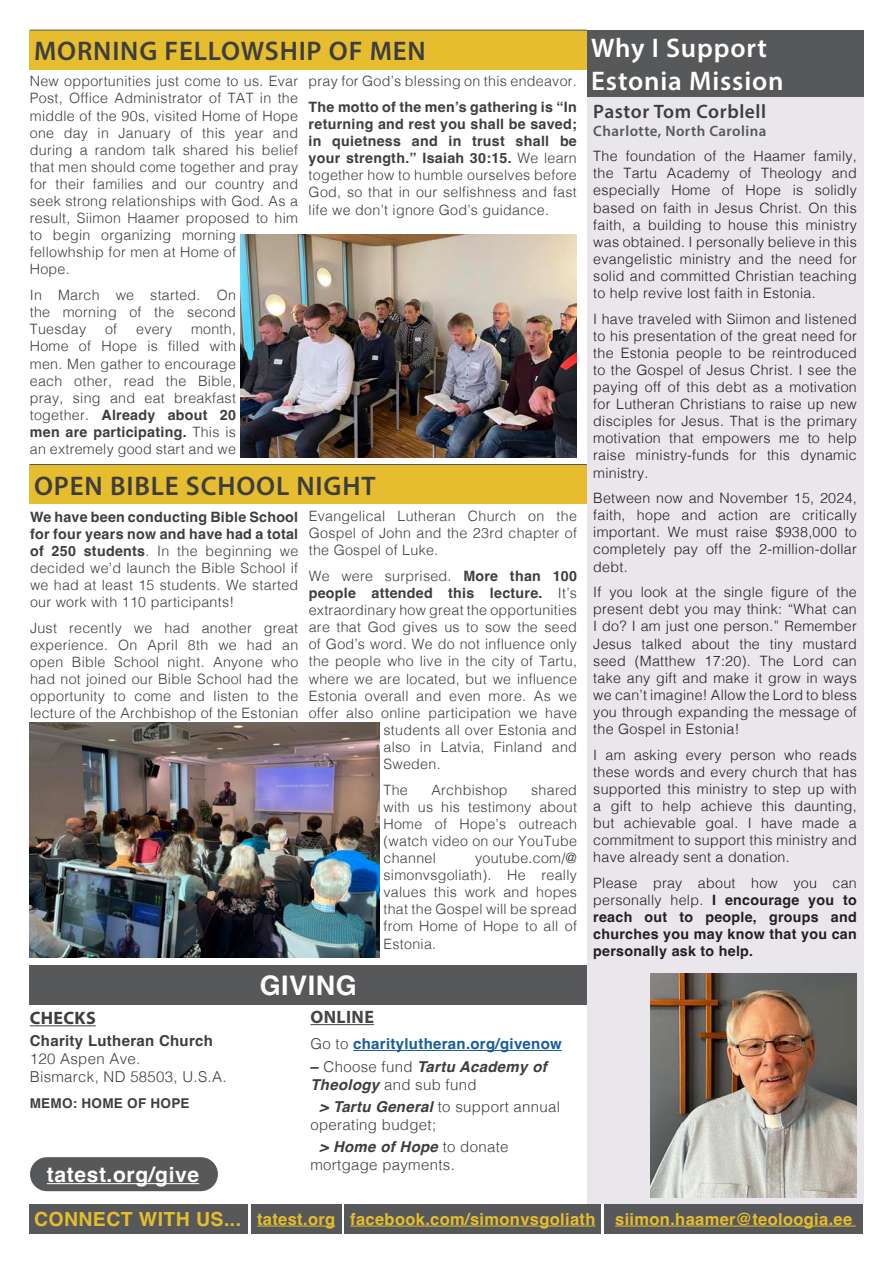
<style>
.page{position:relative;width:893px;height:1263px;background:#fff}
.page>*{position:absolute;margin:0;border:0;box-sizing:border-box;transform-origin:0 0}
.t1{font:600 27px "Myriad Pro";letter-spacing:.03em;color:#3e3e3f}
.t2{font:600 27px/32.4px "Myriad Pro";letter-spacing:.03em;color:#fff}
.t3{font:700 27px "Helvetica";letter-spacing:.02em;color:#fff}
.t4{font:700 21px "Helvetica";letter-spacing:.03em;color:#fff}
.t5{font:600 19.5px "Myriad Pro";letter-spacing:.03em;color:#3e3e3f}
.t6{font:700 19.5px "Helvetica";letter-spacing:.02em;color:#e6bd2e}
.t7{font:700 18px "Myriad Pro";letter-spacing:.02em;color:#3e3e3f}
.t8{font:700 18px "Myriad Pro";letter-spacing:.02em;color:#444}
.t9{font:700 16.5px "Helvetica";letter-spacing:.02em;color:#e6bd2e}
.t10{font:300 15px/18px "Helvetica";letter-spacing:.02em;color:#3e3e3f}
.t11{font:italic 700 15px/18px "Helvetica";letter-spacing:.02em;color:#3e3e3f}
.t12{font:700 15px "Helvetica";letter-spacing:.02em;color:#175d9e}
.t13{font:600 15px "Myriad Pro";letter-spacing:.03em;color:#57585a}
.t14{font:700 15px "Helvetica";letter-spacing:.02em;color:#3e3e3f}
.t15{font:300 14.25px/17.1px "Helvetica";letter-spacing:.02em;color:#3e3e3f;text-align:justify}
.t16{font:300 14.25px/17.1px "Helvetica";letter-spacing:.02em;color:#231f20;text-align:justify}
.t17{font:700 14.25px/17.1px "Helvetica";letter-spacing:.02em;color:#3e3e3f;text-align:justify}
.t18{font:700 14.25px/17.1px "Helvetica";letter-spacing:.02em;color:#231f20;text-align:justify}
.t19{font:700 13.5px "Helvetica";letter-spacing:.02em;color:#3e3e3f}
.s1{font-weight:700}
.s2{font-weight:300}
.s3{font-weight:300;color:#3e3e3f}
.s4{font-style:normal}
.s5{font-weight:300;font-style:normal}
.s6{font-weight:700;font-style:italic}
</style>
<div class="page">
<div style="left:30px;top:30px;width:557px;height:40px;background:#e6bd2e"></div>
<hr style="left:30px;top:30px;width:557px;height:1px;background:#57585a">
<div style="left:30px;top:464px;width:557px;height:40px;background:#e6bd2e"></div>
<img style="left:240px;top:234px;width:337px;height:223px">
<div style="left:587px;top:97px;width:276px;height:1107px;background:#eae7ec"></div>
<div style="left:30px;top:964px;width:557px;height:40px;background:#57585a"></div>
<hr style="left:30px;top:1025px;width:66px;height:1px;background:#3e3e3f">
<hr style="left:310px;top:1024px;width:64px;height:1px;background:#444">
<hr style="left:353px;top:1050px;width:209px;height:1px;background:#175d9e">
<div style="left:30px;top:1204px;width:218px;height:29px;background:#57585a"></div>
<div style="left:251px;top:1204px;width:90px;height:29px;background:#57585a"></div>
<hr style="left:257px;top:1225px;width:78px;height:1px;background:#e6bd2e">
<div style="left:344px;top:1204px;width:257px;height:29px;background:#57585a"></div>
<hr style="left:350px;top:1225px;width:245px;height:1px;background:#e6bd2e">
<div style="left:604px;top:1204px;width:259px;height:29px;background:#57585a"></div>
<hr style="left:615px;top:1225px;width:241px;height:1px;background:#e6bd2e">
<img style="left:651px;top:973px;width:206px;height:224px">
<img style="left:30px;top:722px;width:349px;height:235px">
<hr style="left:30px;top:464px;width:557px;height:1px;background:#57585a">
<div style="left:30px;top:1157px;width:188px;height:34px;background:#57585a;border-radius:17px"></div>
<hr style="left:47px;top:1183px;width:152px;height:1px;background:#fff">
<div style="left:587px;top:30px;width:276px;height:67px;background:#57585a"></div>
<p class="t1" style="left:34px;top:34px;width:393px">MORNING FELLOWSHIP OF MEN</p>
<p class="t15" style="left:30px;top:72px;width:270px;text-align:left">New opportunities just come to us. Evar Post, Office Administrator of TAT in the middle of the 90s, visited Home of Hope one day in January of this year and during a random talk shared his belief that men should come together and pray for their families and our country and seek strong relationships with God. As a result, Siimon Haamer proposed to him to begin organizing morning fellowhship for men at Home of<br>Hope.</p>
<p class="t15" style="left:30px;top:285px;width:208px">In March we started. On the morning of the second Tuesday</p>
<p class="t15" style="left:105px;top:320px;width:14px">of</p>
<p class="t15" style="left:136px;top:320px;width:37px">every</p>
<p class="t15" style="left:30px;top:320px;width:208px;text-indent:161px">month, Home of Hope is filled with men. Men gather to encourage each other, read the Bible, pray, sing and eat breakfast together. <span class="s1">Already about 20 men are participating.</span> This is an extremely good start and we</p>
<p class="t15" style="left:309px;top:72px;width:270px">pray for God’s blessing on this endeavor.</p>
<p class="t17" style="left:309px;top:100px;width:270px">The motto of the men’s gathering is “In returning and rest you shall be saved; in quietness and in trust shall be your strength.” Isaiah 30:15. <span class="s2">We learn together how to humble ourselves before God, so that in our selfishness and fast life we don’t ignore God’s guidance.</span></p>
<p class="t1" style="left:34px;top:468px;width:343px">OPEN BIBLE SCHOOL NIGHT</p>
<p class="t15" style="left:30px;top:507px;width:270px"><span class="s1">We have been conducting Bible School for four years now and have had a total of 250 students</span>. In the beginning we decided we’d launch the Bible School if we had at least 15 students. We started our work with 110 participants!</p>
<p class="t15" style="left:30px;top:618px;width:270px">Just recently we had another great experience. On April 8th we had an open Bible School night. Anyone who had not joined our Bible School had the opportunity to come and listen to the lecture of the Archbishop of the Estonian</p>
<p class="t15" style="left:309px;top:506px;width:270px">Evangelical Lutheran Church on the Gospel of John and the 23rd chapter of the Gospel of Luke.</p>
<p class="t15" style="left:309px;top:566px;width:270px">We were surprised. <span class="s1">More than 100</span></p>
<p class="t17" style="left:309px;top:586px;width:270px">people attended this lecture. <span class="s2">It’s</span></p>
<p class="t15" style="left:309px;top:600px;width:270px">extraordinary how great the opportunities</p>
<p class="t15" style="left:309px;top:618px;width:270px">are that God gives us to sow the seed</p>
<p class="t15" style="left:309px;top:635px;width:270px">of God’s word. We do not influence only</p>
<p class="t15" style="left:309px;top:652px;width:270px">the people who live in the city of Tartu,</p>
<p class="t15" style="left:309px;top:669px;width:270px">where we are located, but we influence</p>
<p class="t15" style="left:309px;top:686px;width:270px">Estonia overall and even more. As we</p>
<p class="t15" style="left:309px;top:703px;width:270px">offer also online participation we have</p>
<p class="t15" style="left:383px;top:720px;width:195px">students all over Estonia and</p>
<p class="t15" style="left:383px;top:737px;width:195px">also in Latvia, Finland and</p>
<p class="t15" style="left:383px;top:754px;width:59px">Sweden.</p>
<p class="t15" style="left:383px;top:780px;width:26px">The</p>
<p class="t15" style="left:431px;top:780px;width:78px">Archbishop</p>
<p class="t15" style="left:383px;top:780px;width:195px;text-indent:148px">shared with us his testimony about Home of Hope’s outreach (watch video on our YouTube channel</p>
<p class="t15" style="left:383px;top:848px;width:195px;text-indent:92px">youtube.com/@ simonvsgoliath). He really values this work and hopes that the Gospel will be spread from Home of Hope to all of Estonia.</p>
<p class="t7" style="left:30px;top:1006px;width:68px">CHECKS</p>
<p class="t14" style="left:30px;top:1032px;width:185px">Charity Lutheran Church</p>
<p class="t10" style="left:30px;top:1049px;width:112px">120 Aspen Ave.</p>
<p class="t10" style="left:30px;top:1067px;width:198px">Bismarck, ND 58503, U.S.A.</p>
<p class="t19" style="left:30px;top:1094px;width:161px">MEMO: HOME OF HOPE</p>
<p class="t4" style="left:47px;top:1162px;width:154px">tatest.org/give</p>
<p class="t3" style="left:260px;top:969px;width:99px">GIVING</p>
<p class="t8" style="left:310px;top:1005px;width:65px">ONLINE</p>
<p class="t12" style="left:310px;top:1035px;width:253px"><span class="s3">Go to</span> charitylutheran.org/givenow</p>
<p class="t11" style="left:310px;top:1059px;width:238px"><span class="s4">–</span> <span class="s5">Choose fund</span> Tartu Academy of<br>Theology <span class="s5">and sub fund</span></p>
<p class="t10" style="left:310px;top:1096px;width:251px;text-indent:9px"><span class="s6">&gt; Tartu General</span> to support annual operating budget;</p>
<p class="t10" style="left:310px;top:1137px;width:199px;text-indent:9px"><span class="s6">&gt; Home of Hope</span> to donate mortgage payments.</p>
<p class="t2" style="left:591px;top:31px;width:194px">Why I Support<br>Estonia Mission</p>
<p class="t5" style="left:593px;top:99px;width:174px">Pastor Tom Corblell</p>
<p class="t13" style="left:593px;top:121px;width:175px">Charlotte, North Carolina</p>
<p class="t16" style="left:593px;top:147px;width:265px">The foundation of the Haamer family, the Tartu Academy of Theology and especially Home of Hope is solidly based on faith in Jesus Christ. On this faith, a building to house this ministry was obtained. I personally believe in this evangelistic ministry and the need for solid and committed Christian teaching to help revive lost faith in Estonia.</p>
<p class="t16" style="left:593px;top:309px;width:265px">I have traveled with Siimon and listened to his presentation of the great need for the Estonia people to be reintroduced to the Gospel of Jesus Christ. I see the paying off of this debt as a motivation for Lutheran Christians to raise up new disciples for Jesus. That is the primary motivation that empowers me to help raise ministry-funds for this dynamic ministry.</p>
<p class="t16" style="left:593px;top:488px;width:265px">Between now and November 15, 2024, faith, hope and action are critically important. We must raise $938,000 to completely pay off the 2-million-dollar debt.</p>
<p class="t16" style="left:593px;top:583px;width:265px">If you look at the single figure of the present debt you may think: “What can I do? I am just one person.” Remember Jesus talked about the tiny mustard seed (Matthew 17:20). The Lord can take any gift and make it grow in ways we can’t imagine! Allow the Lord to bless you through expanding the message of the Gospel in Estonia!</p>
<p class="t16" style="left:593px;top:745px;width:265px">I am asking every person who reads these words and every church that has supported this ministry to step up with a gift to help achieve this daunting, but achievable goal. I have made a commitment to support this ministry and have already sent a donation.</p>
<p class="t18" style="left:593px;top:876px;width:265px"><span class="s2">Please pray about how you can personally help.</span> I encourage you to reach out to people, groups and churches you may know that you can personally ask to help.</p>
<p class="t6" style="left:34px;top:1207px;width:209px">CONNECT WITH US...</p>
<p class="t9" style="left:257px;top:1209px;width:80px">tatest.org</p>
<p class="t9" style="left:350px;top:1209px;width:247px">facebook.com/simonvsgoliath</p>
<p class="t9" style="left:615px;top:1209px;width:239px">siimon.haamer@teoloogia.ee</p>
</div>
